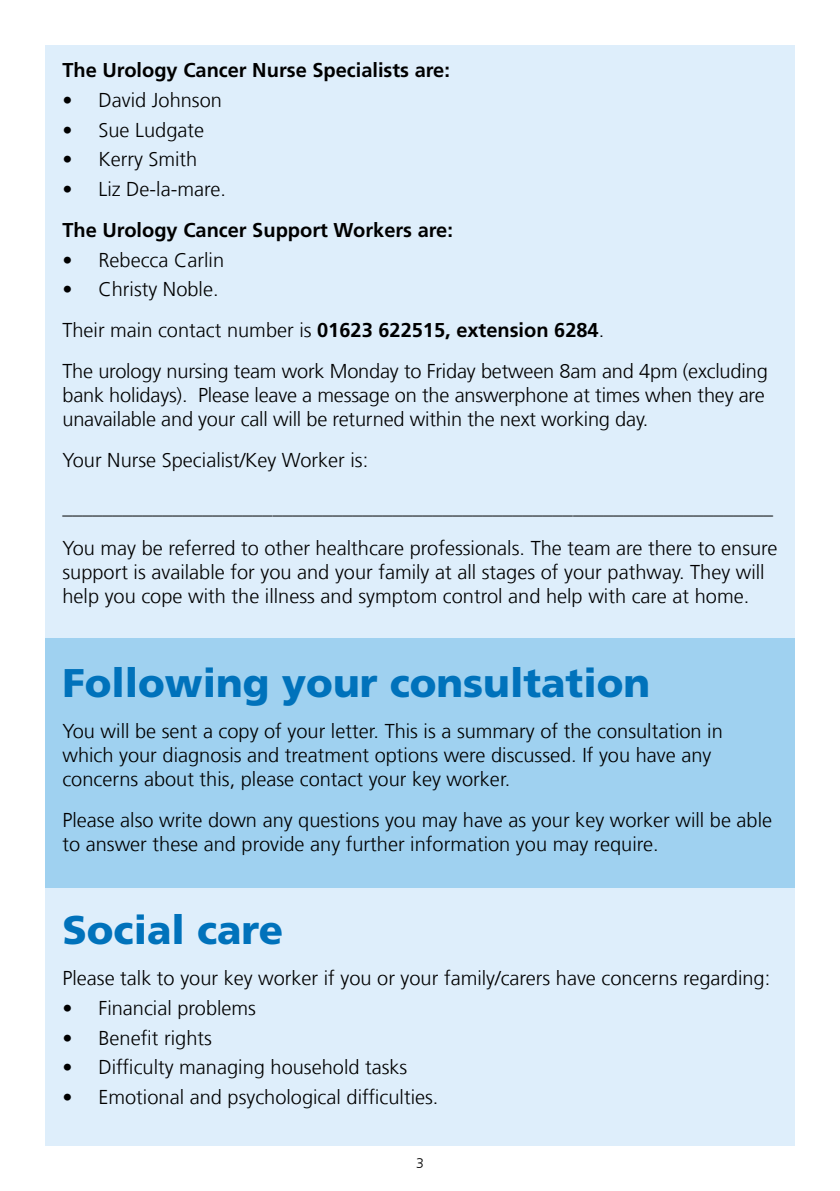
<style>
.page{position:relative;width:840px;height:1191px;background:#fff}
.page>*{position:absolute;margin:0;border:0;box-sizing:border-box;transform-origin:0 0}
.t1{font:900 40px "Frutiger LT Com";color:#0072bb}
.t2{font:300 20px/24px "Frutiger LT Com";color:#000}
.t3{font:700 20px "Frutiger LT Com";color:#000}
.t4{font:300 14px "Frutiger LT Com";color:#000}
.s1{font-weight:700}
</style>
<div class="page">
<div style="left:45px;top:45px;width:749px;height:1100px;background:#deeefb"></div>
<div style="left:45px;top:638px;width:749px;height:249px;background:#9fd1f0"></div>
<p class="t3" style="left:62px;top:59px;width:389px">The Urology Cancer Nurse Specialists are:</p>
<p class="t2" style="left:62px;top:88px;width:161px">• David Johnson</p>
<p class="t2" style="left:62px;top:118px;width:143px">• Sue Ludgate</p>
<p class="t2" style="left:62px;top:148px;width:136px">• Kerry Smith</p>
<p class="t2" style="left:62px;top:177px;width:165px">• Liz De-la-mare.</p>
<p class="t3" style="left:62px;top:218px;width:392px">The Urology Cancer Support Workers are:</p>
<p class="t2" style="left:62px;top:248px;width:163px">• Rebecca Carlin</p>
<p class="t2" style="left:62px;top:269px;width:706px;line-height:41px">• Christy Noble.<br>Their main contact number is <span class="s1">01623 622515, extension 6284</span>.<br>The urology nursing team work Monday to Friday between 8am and 4pm (excluding</p>
<p class="t2" style="left:62px;top:384px;width:703px">bank holidays). Please leave a message on the answerphone at times when they are unavailable and your call will be returned within the next working day.</p>
<p class="t2" style="left:62px;top:449px;width:307px">Your Nurse Specialist/Key Worker is:</p>
<p class="t2" style="left:62px;top:487px;width:716px;line-height:41px">_______________________________________________________________________<br>You may be referred to other healthcare professionals. The team are there to ensure</p>
<p class="t2" style="left:62px;top:560px;width:703px">support is available for you and your family at all stages of your pathway. They will help you cope with the illness and symptom control and help with care at home.</p>
<h1 class="t1" style="left:62px;top:658px;width:589px">Following your consultation</h1>
<p class="t2" style="left:62px;top:719px;width:661px">You will be sent a copy of your letter. This is a summary of the consultation in which your diagnosis and treatment options were discussed. If you have any concerns about this, please contact your key worker.</p>
<p class="t2" style="left:62px;top:808px;width:710px">Please also write down any questions you may have as your key worker will be able to answer these and provide any further information you may require.</p>
<h1 class="t1" style="left:62px;top:906px;width:222px">Social care</h1>
<p class="t2" style="left:62px;top:966px;width:709px">Please talk to your key worker if you or your family/carers have concerns regarding:</p>
<p class="t2" style="left:62px;top:996px;width:195px">• Financial problems</p>
<p class="t2" style="left:62px;top:1025px;width:151px">• Benefit rights</p>
<p class="t2" style="left:62px;top:1055px;width:346px">• Difficulty managing household tasks</p>
<p class="t2" style="left:62px;top:1085px;width:377px">• Emotional and psychological difficulties.</p>
<p class="t4" style="left:416px;top:1155px;width:9px">3</p>
</div>
